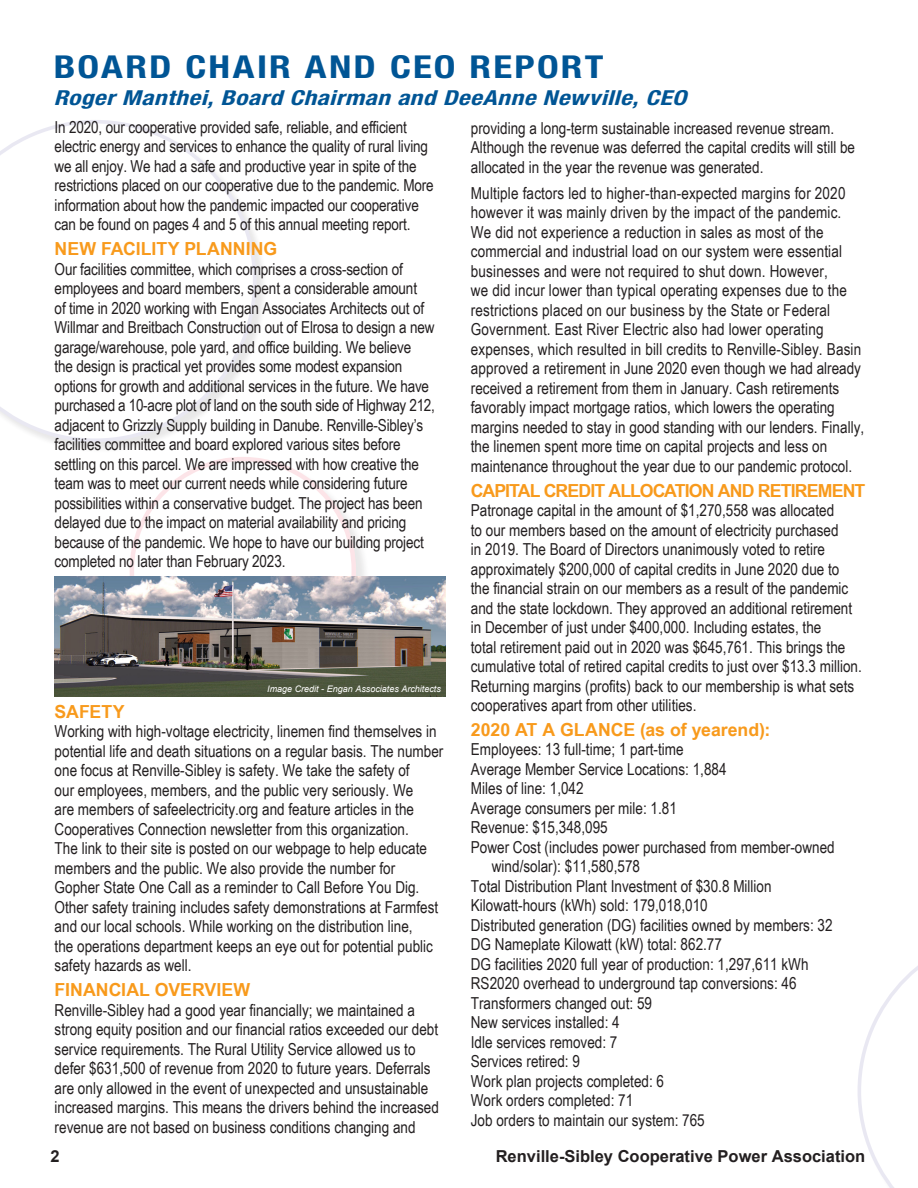
<style>
.page{position:relative;width:918px;height:1188px;background:#fff}
.page>*{position:absolute;margin:0;border:0;box-sizing:border-box;transform-origin:0 0}
._2021_heading{font:700 condensed 31.65px "Helvetica Neue LT Std";letter-spacing:.055em;color:#005595;scale:1.23 1}
._2021_heading-2{font:italic 700 condensed 20.7px "Helvetica Neue LT Std";color:#005595;scale:1.23 1}
.SUBHEAD_arial_narrow{font:700 18px "Arial Narrow";letter-spacing:-.01em;color:#f89a1c;scale:1.2 1}
.SUBHEAD_arial_narrow-2{font:700 18px "Arial Narrow";letter-spacing:-.04em;color:#f89a1c;scale:1.2 1}
.body_text{font:16.5px/19.5px "Arial Narrow";color:#231f20}
.t1{font:700 16.5px "Arial";color:#231f20}
.t2{font:italic 9px "Arial";color:#fff}
</style>
<div class="page">
<div style="left:132px;top:459px;width:238px;height:238px;background:#231f20;opacity:.75"></div>
<div style="left:132px;top:459px;width:222px;height:222px;background:#fff;border-radius:50%"></div>
<div style="left:0;top:121px;width:268px;height:332px;background:#231f20;opacity:.75"></div>
<svg style="left:0;top:120px;width:257px;height:322px"></svg>
<svg style="left:858px;top:966px;width:60px;height:222px"></svg>
<img style="left:54px;top:577px;width:392px;height:120px">
<p class="_2021_heading" style="left:54px;top:48px;width:449px">BOARD CHAIR AND CEO REPORT</p>
<p class="_2021_heading-2" style="left:54px;top:86px;width:521px">RogerManthei,Board Chairman and DeeAnne Newville,CEO</p>
<p class="body_text" style="left:471px;top:117px;width:386px">providing a long-term sustainable increased revenue stream.<br>Although the revenue was deferred the capital credits will still be allocated in the year the revenue was generated.</p>
<p class="body_text" style="left:471px;top:183px;width:395px">Multiple factors led to higher-than-expected margins for 2020 however it was mainly driven by the impact of the pandemic.<br>We did not experience a reduction in sales as most of the commercial and industrial load on our system were essential businesses and were not required to shut down. However,<br>we did incur lower than typical operating expenses due to the restrictions placed on our business by the State or Federal Government. East River Electric also had lower operating expenses, which resulted in bill credits to Renville-Sibley. Basin approved a retirement in June 2020 even though we had already received a retirement from them in January. Cash retirements favorably impact mortgage ratios, which lowers the operating margins needed to stay in good standing with our lenders. Finally, the linemen spent more time on capital projects and less on maintenance throughout the year due to our pandemic protocol.</p>
<p class="SUBHEAD_arial_narrow-2" style="left:471px;top:477px;width:330px">CAPITAL CREDIT ALLOCATION AND RETIREMENT</p>
<p class="body_text" style="left:471px;top:500px;width:393px">Patronage capital in the amount of $1,270,558 was allocated<br>to our members based on the amount of electricity purchased<br>in 2019. The Board of Directors unanimously voted to retire approximately $200,000 of capital credits in June 2020 due to the financial strain on our members as a result of the pandemic and the state lockdown. They approved an additional retirement in December of just under $400,000. Including estates, the<br>total retirement paid out in 2020 was $645,761. This brings the cumulative total of retired capital credits to just over $13.3 million.<br>Returning margins (profits) back to our membership is what sets cooperatives apart from other utilities.</p>
<p class="SUBHEAD_arial_narrow" style="left:471px;top:716px;width:251px">2020 AT A GLANCE (as of yearend):</p>
<p class="body_text" style="left:471px;top:739px;width:214px">Employees: 13 full-time; 1 part-time</p>
<p class="body_text" style="left:471px;top:759px;width:257px">Average Member Service Locations: 1,884</p>
<p class="body_text" style="left:471px;top:778px;width:114px">Miles of line: 1,042</p>
<p class="body_text" style="left:471px;top:798px;width:208px">Average consumers per mile: 1.81</p>
<p class="body_text" style="left:471px;top:817px;width:138px">Revenue: $15,348,095</p>
<p class="body_text" style="left:492px;top:837px;width:344px;text-indent:-21px">Power Cost (includes power purchased from member-owned wind/solar): $11,580,578</p>
<p class="body_text" style="left:471px;top:876px;width:302px">Total Distribution Plant Investment of $30.8 Million</p>
<p class="body_text" style="left:471px;top:895px;width:238px">Kilowatt-hours (kWh) sold: 179,018,010</p>
<p class="body_text" style="left:471px;top:915px;width:363px">Distributed generation (DG) facilities owned by members: 32</p>
<p class="body_text" style="left:471px;top:934px;width:253px">DG Nameplate Kilowatt (kW) total: 862.77</p>
<p class="body_text" style="left:471px;top:954px;width:339px">DG facilities 2020 full year of production: 1,297,611 kWh</p>
<p class="body_text" style="left:471px;top:973px;width:327px">RS2020 overhead to underground tap conversions: 46</p>
<p class="body_text" style="left:471px;top:993px;width:183px">Transformers changed out: 59</p>
<p class="body_text" style="left:471px;top:1012px;width:150px">New services installed: 4</p>
<p class="body_text" style="left:471px;top:1032px;width:148px">Idle services removed: 7</p>
<p class="body_text" style="left:471px;top:1051px;width:111px">Services retired: 9</p>
<p class="body_text" style="left:471px;top:1071px;width:195px">Work plan projects completed: 6</p>
<p class="body_text" style="left:471px;top:1090px;width:164px">Work orders completed: 71</p>
<p class="body_text" style="left:471px;top:1110px;width:235px">Job orders to maintain our system: 765</p>
<p class="body_text" style="left:55px;top:117px;width:381px">In 2020, our cooperative provided safe, reliable, and efficient electric energy and services to enhance the quality of rural living we all enjoy. We had a safe and productive year in spite of the restrictions placed on our cooperative due to the pandemic. More information about how the pandemic impacted our cooperative can be found on pages 4 and 5 of this annual meeting report.</p>
<p class="SUBHEAD_arial_narrow" style="left:55px;top:235px;width:187px">NEW FACILITY PLANNING</p>
<p class="body_text" style="left:55px;top:259px;width:382px">Our facilities committee, which comprises a cross-section of employees and board members, spent a considerable amount<br>of time in 2020 working with Engan Associates Architects out of Willmar and Breitbach Construction out of Elrosa to design a new garage/warehouse, pole yard, and office building. We believe<br>the design is practical yet provides some modest expansion options for growth and additional services in the future. We have purchased a 10-acre plot of land on the south side of Highway 212, adjacent to Grizzly Supply building in Danube. Renville-Sibley’s facilities committee and board explored various sites before settling on this parcel. We are impressed with how creative the team was to meet our current needs while considering future possibilities within a conservative budget. The project has been delayed due to the impact on material availability and pricing because of the pandemic. We hope to have our building project completed no later than February 2023.</p>
<p class="t2" style="left:267px;top:683px;width:175px">Image Credit - Engan Associates Architects</p>
<p class="SUBHEAD_arial_narrow" style="left:55px;top:698px;width:60px">SAFETY</p>
<p class="body_text" style="left:55px;top:721px;width:390px">Working with high-voltage electricity, linemen find themselves in potential life and death situations on a regular basis. The number one focus at Renville-Sibley is safety. We take the safety of<br>our employees, members, and the public very seriously. We<br>are members of safeelectricity.org and feature articles in the Cooperatives Connection newsletter from this organization.<br>The link to their site is posted on our webpage to help educate members and the public. We also provide the number for Gopher State One Call as a reminder to Call Before You Dig.<br>Other safety training includes safety demonstrations at Farmfest and our local schools. While working on the distribution line,<br>the operations department keeps an eye out for potential public safety hazards as well.</p>
<p class="SUBHEAD_arial_narrow" style="left:55px;top:976px;width:165px">FINANCIAL OVERVIEW</p>
<p class="body_text" style="left:55px;top:1000px;width:386px">Renville-Sibley had a good year financially; we maintained a strong equity position and our financial ratios exceeded our debt service requirements. The Rural Utility Service allowed us to defer $631,500 of revenue from 2020 to future years. Deferrals are only allowed in the event of unexpected and unsustainable increased margins. This means the drivers behind the increased revenue are not based on business conditions changing and</p>
<p class="t1" style="left:50px;top:1144px;width:11px">2</p>
<p class="t1" style="left:496px;top:1144px;width:371px">Renville-Sibley Cooperative Power Association</p>
</div>
